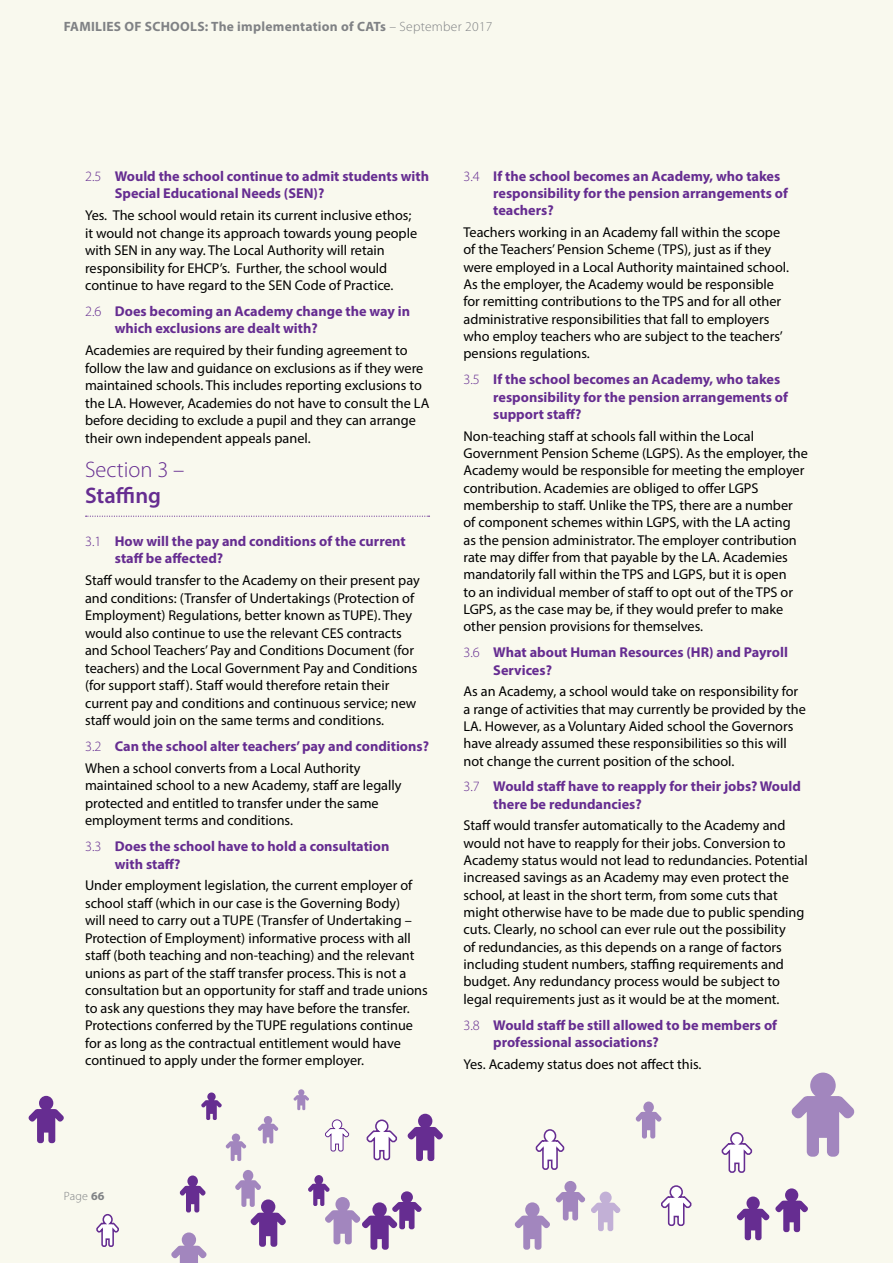
<style>
.page{position:relative;width:893px;height:1263px;background:#f9f9ee}
.page>*{position:absolute;margin:0;border:0;box-sizing:border-box;transform-origin:0 0}
.t1{font:300 22.5px "Myriad Pro";color:#662d91}
.t2{font:600 22.5px "Myriad Pro";color:#662d91}
.t3{font:14.25px/17.4px "Myriad Pro";color:#000}
.t4{font:700 14.25px/17.4px "Myriad Pro";color:#662d91}
.t5{font:700 13.5px "Myriad Pro";letter-spacing:.02em;color:#808285}
.t6{font:300 12px "Myriad Pro";color:#808285}
.s1{font-weight:300}
.s2{font-weight:400;color:#000}
.s3{font-weight:700}
</style>
<div class="page">
<svg style="left:86px;top:516px;width:344px;height:1px"></svg>
<svg style="left:635px;top:1101px;width:27px;height:37px"></svg>
<svg style="left:180px;top:1175px;width:26px;height:37px"></svg>
<svg style="left:535px;top:1129px;width:30px;height:41px"></svg>
<svg style="left:226px;top:1133px;width:20px;height:28px"></svg>
<svg style="left:293px;top:1089px;width:16px;height:21px"></svg>
<svg style="left:258px;top:1116px;width:20px;height:27px"></svg>
<svg style="left:171px;top:1232px;width:36px;height:31px"></svg>
<svg style="left:28px;top:1096px;width:36px;height:47px"></svg>
<svg style="left:201px;top:1092px;width:21px;height:28px"></svg>
<svg style="left:308px;top:1175px;width:114px;height:75px"></svg>
<svg style="left:235px;top:1170px;width:51px;height:77px"></svg>
<svg style="left:737px;top:1188px;width:71px;height:52px"></svg>
<svg style="left:407px;top:1114px;width:36px;height:47px"></svg>
<svg style="left:366px;top:1119px;width:32px;height:42px"></svg>
<svg style="left:514px;top:1181px;width:71px;height:69px"></svg>
<svg style="left:591px;top:1191px;width:30px;height:40px"></svg>
<svg style="left:661px;top:1185px;width:31px;height:42px"></svg>
<svg style="left:721px;top:1132px;width:32px;height:41px"></svg>
<svg style="left:325px;top:1119px;width:25px;height:33px"></svg>
<svg style="left:96px;top:1214px;width:23px;height:33px"></svg>
<svg style="left:791px;top:1072px;width:64px;height:85px"></svg>
<p class="t5" style="left:64px;top:18px;width:430px">FAMILIES OF SCHOOLS: The implementation of CATs <span class="s1">– September 2017</span></p>
<p class="t4" style="left:115px;top:167px;width:316px;text-indent:-30px"><span class="s1">2.5</span> Would the school continue to admit students with<br>Special Educational Needs (SEN)?</p>
<p class="t3" style="left:85px;top:206px;width:334px">Yes. The school would retain its current inclusive ethos; it would not change its approach towards young people with SEN in any way. The Local Authority will retain responsibility for EHCP’s. Further, the school would continue to have regard to the SEN Code of Practice.</p>
<p class="t4" style="left:115px;top:302px;width:297px;text-indent:-30px"><span class="s1">2.6</span> Does becoming an Academy change the way in which exclusions are dealt with?</p>
<p class="t3" style="left:85px;top:341px;width:346px">Academies are required by their funding agreement to follow the law and guidance on exclusions as if they were maintained schools. This includes reporting exclusions to the LA. However, Academies do not have to consult the LA before deciding to exclude a pupil and they can arrange their own independent appeals panel.</p>
<h1 class="t1" style="left:85px;top:457px;width:101px">Section 3 –</h1>
<h1 class="t2" style="left:85px;top:481px;width:78px">Staffing</h1>
<p class="t4" style="left:115px;top:532px;width:292px;text-indent:-30px"><span class="s1">3.1</span> How will the pay and conditions of the current staff be affected?</p>
<p class="t3" style="left:85px;top:571px;width:336px">Staff would transfer to the Academy on their present pay and conditions: (Transfer of Undertakings (Protection of Employment) Regulations, better known as TUPE). They would also continue to use the relevant CES contracts and School Teachers’ Pay and Conditions Document (for teachers) and the Local Government Pay and Conditions (for support staff). Staff would therefore retain their current pay and conditions and continuous service; new staff would join on the same terms and conditions.</p>
<p class="t4" style="left:85px;top:735px;width:345px;line-height:21.8px"><span class="s1">3.2</span> Can the school alter teachers’ pay and conditions?<br><span class="s2">When a school converts from a Local Authority</span></p>
<p class="t3" style="left:85px;top:776px;width:318px">maintained school to a new Academy, staff are legally protected and entitled to transfer under the same employment terms and conditions.</p>
<p class="t4" style="left:115px;top:837px;width:276px;text-indent:-30px"><span class="s1">3.3</span> Does the school have to hold a consultation with staff?</p>
<p class="t3" style="left:85px;top:877px;width:344px">Under employment legislation, the current employer of school staff (which in our case is the Governing Body)<br>will need to carry out a TUPE (Transfer of Undertaking – Protection of Employment) informative process with all staff (both teaching and non-teaching) and the relevant unions as part of the staff transfer process. This is not a consultation but an opportunity for staff and trade unions to ask any questions they may have before the transfer.<br>Protections conferred by the TUPE regulations continue for as long as the contractual entitlement would have continued to apply under the former employer.</p>
<p class="t4" style="left:493px;top:167px;width:296px;text-indent:-30px"><span class="s1">3.4</span> If the school becomes an Academy, who takes responsibility for the pension arrangements of teachers?</p>
<p class="t3" style="left:463px;top:223px;width:327px">Teachers working in an Academy fall within the scope of the Teachers’ Pension Scheme (TPS), just as if they were employed in a Local Authority maintained school.<br>As the employer, the Academy would be responsible for remitting contributions to the TPS and for all other administrative responsibilities that fall to employers who employ teachers who are subject to the teachers’ pensions regulations.</p>
<p class="t4" style="left:493px;top:370px;width:296px;text-indent:-30px"><span class="s1">3.5</span> If the school becomes an Academy, who takes responsibility for the pension arrangements of support staff?</p>
<p class="t3" style="left:463px;top:427px;width:346px">Non-teaching staff at schools fall within the Local Government Pension Scheme (LGPS). As the employer, the Academy would be responsible for meeting the employer contribution. Academies are obliged to offer LGPS membership to staff. Unlike the TPS, there are a number of component schemes within LGPS, with the LA acting<br>as the pension administrator. The employer contribution rate may differ from that payable by the LA. Academies mandatorily fall within the TPS and LGPS, but it is open<br>to an individual member of staff to opt out of the TPS or LGPS, as the case may be, if they would prefer to make other pension provisions for themselves.</p>
<p class="t4" style="left:493px;top:643px;width:296px;text-indent:-30px"><span class="s1">3.6</span> What about Human Resources (HR) and Payroll<br>Services?</p>
<p class="t3" style="left:463px;top:682px;width:344px">As an Academy, a school would take on responsibility for a range of activities that may currently be provided by the LA. However, as a Voluntary Aided school the Governors have already assumed these responsibilities so this will not change the current position of the school.</p>
<p class="t4" style="left:493px;top:777px;width:309px;text-indent:-30px"><span class="s1">3.7</span> Would staff have to reapply for their jobs? Would there be redundancies?</p>
<p class="t3" style="left:463px;top:817px;width:346px">Staff would transfer automatically to the Academy and would not have to reapply for their jobs. Conversion to Academy status would not lead to redundancies. Potential increased savings as an Academy may even protect the school, at least in the short term, from some cuts that might otherwise have to be made due to public spending cuts. Clearly, no school can ever rule out the possibility<br>of redundancies, as this depends on a range of factors including student numbers, staffing requirements and budget. Any redundancy process would be subject to legal requirements just as it would be at the moment.</p>
<p class="t4" style="left:493px;top:1016px;width:285px;text-indent:-30px"><span class="s1">3.8</span> Would staff be still allowed to be members of professional associations?</p>
<p class="t3" style="left:463px;top:1055px;width:240px">Yes. Academy status does not affect this.</p>
<p class="t6" style="left:64px;top:1189px;width:42px">Page <span class="s3">66</span></p>
</div>
